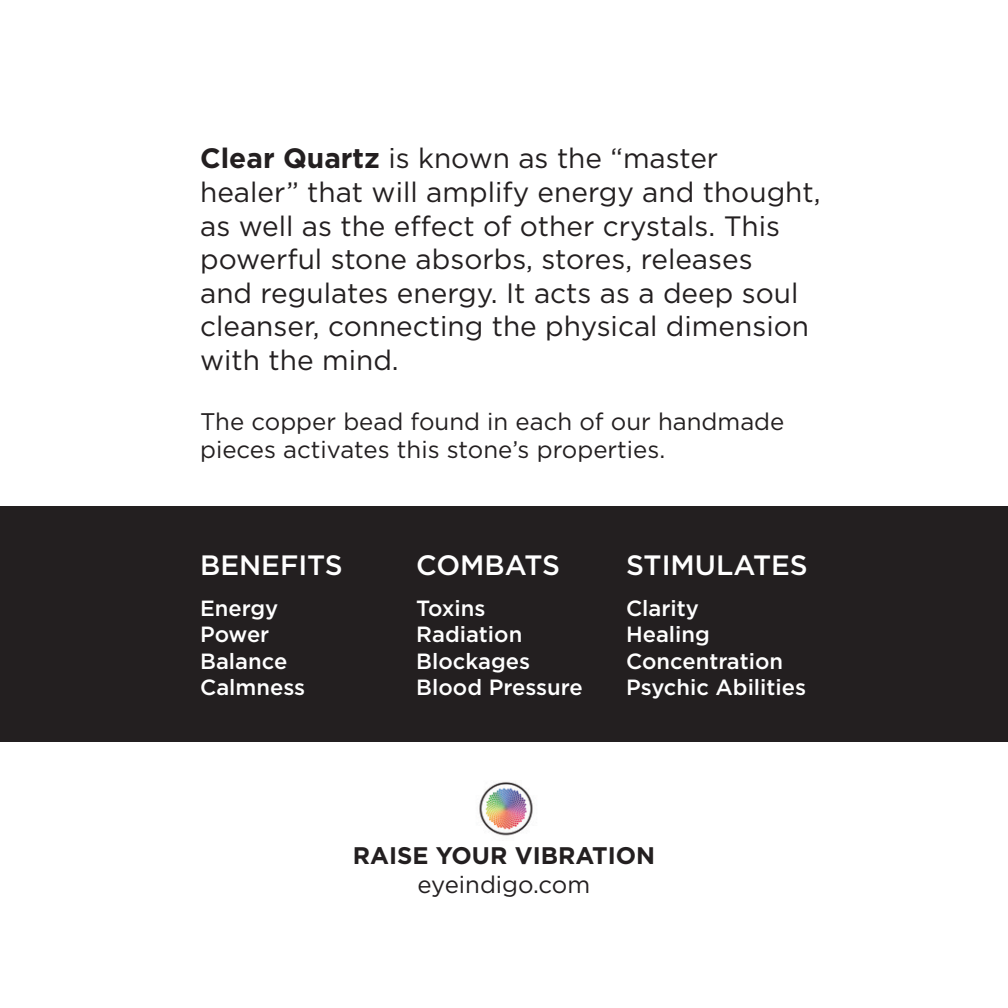
<style>
.page{position:relative;width:1008px;height:1008px;background:#fff}
.page>*{position:absolute;margin:0;border:0;box-sizing:border-box;transform-origin:0 0}
.t1{font:28px/33.6px "Gotham";color:#231f20}
.t2{font:500 28px "Gotham";color:#fff}
.t3{font:24px/28.8px "Gotham";color:#231f20}
.t4{font:700 24px "Gotham";color:#231f20}
.t5{font:500 22px/26.4px "Gotham";color:#fff}
.s1{font-weight:700}
</style>
<div class="page">
<img style="left:479px;top:781px;width:54px;height:55px">
<div style="left:0;top:506px;width:1008px;height:236px;background:#231f20"></div>
<p class="t1" style="left:200px;top:141px;width:622px"><span class="s1">Clear Quartz</span> is known as the “master healer” that will amplify energy and thought, as well as the effect of other crystals. This powerful stone absorbs, stores, releases<br>and regulates energy. It acts as a deep soul cleanser, connecting the physical dimension with the mind.</p>
<p class="t3" style="left:200px;top:406px;width:586px">The copper bead found in each of our handmade pieces activates this stone’s properties.</p>
<p class="t2" style="left:200px;top:547px;width:144px">BENEFITS</p>
<p class="t5" style="left:200px;top:595px;width:107px">Energy<br>Power<br>Balance<br>Calmness</p>
<p class="t2" style="left:416px;top:547px;width:145px">COMBATS</p>
<p class="t5" style="left:416px;top:595px;width:168px">Toxins<br>Radiation<br>Blockages<br>Blood Pressure</p>
<p class="t2" style="left:626px;top:547px;width:183px">STIMULATES</p>
<p class="t5" style="left:626px;top:595px;width:182px">Clarity<br>Healing<br>Concentration<br>Psychic Abilities</p>
<p class="t4" style="left:353px;top:839px;width:304px">RAISE YOUR VIBRATION</p>
<p class="t3" style="left:418px;top:869px;width:174px">eyeindigo.com</p>
</div>
